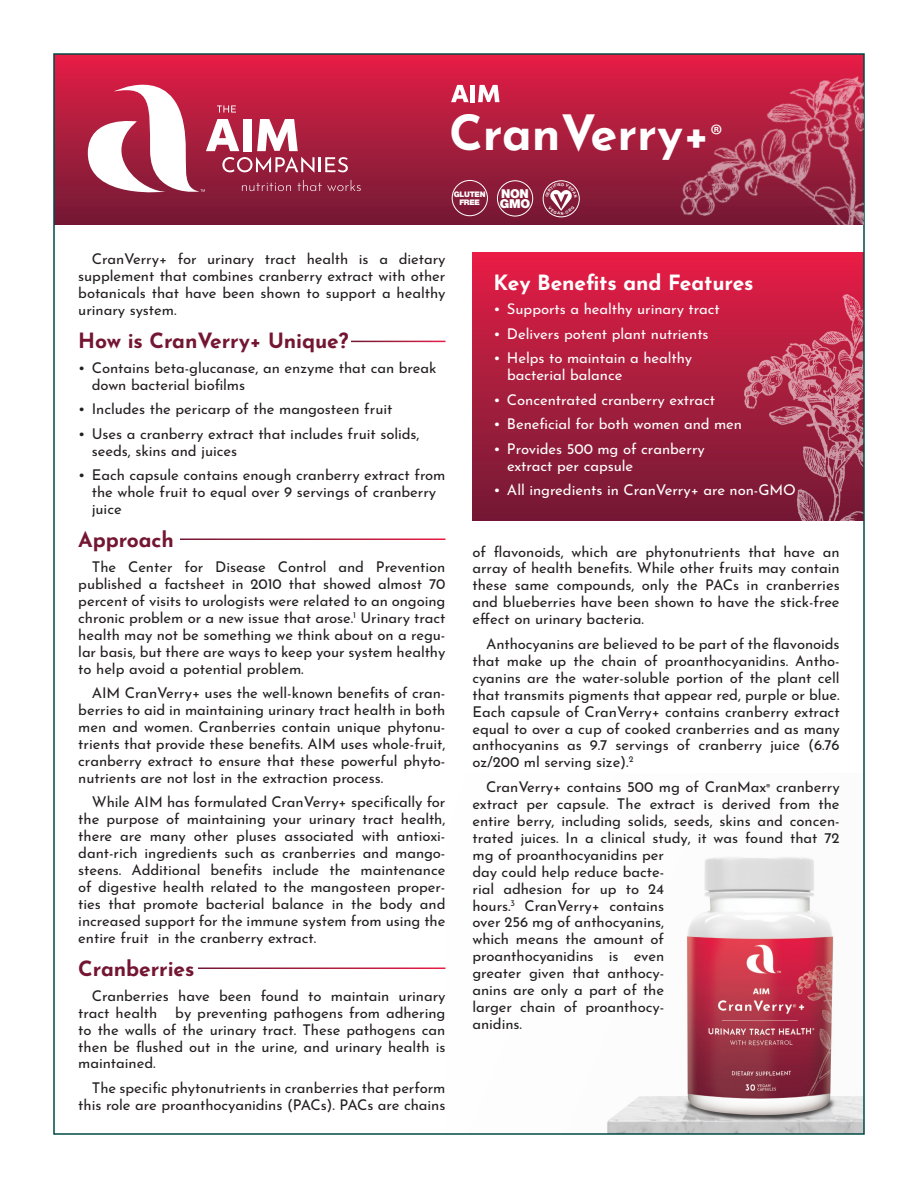
<style>
.page{position:relative;width:918px;height:1188px;background:#fff}
.page>*{position:absolute;margin:0;border:0;box-sizing:border-box;transform-origin:0 0}
.t1{font:700 48.6px "Josefin Sans";color:#fff}
.DS_subhead{font:700 21px "Josefin Sans";letter-spacing:-.005em;color:#741633}
.subhead_over_solid_b{font:700 21px "Josefin Sans";letter-spacing:-.005em;color:#fff}
.DS_body_copy{font:14.85px/17px "Josefin Sans";letter-spacing:-.005em;color:#231f20;text-align:justify}
.body_copy_bullets{font:14.85px/17px "Josefin Sans";letter-spacing:-.005em;color:#231f20}
.bullets_in_solid_box{font:14.85px/17px "Josefin Sans";letter-spacing:-.005em;color:#fff}
.Price{font:900 12.3px "Helvetica Neue LT Std";letter-spacing:-.03em;color:#fff}
.Price-2{font:900 7.65px "Helvetica Neue LT Std";letter-spacing:-.03em;color:#fff}
.s1{font-family:"Myriad Pro";font-weight:400;font-size:30px}
.s2{font-size:8.7px}
</style>
<div class="page">
<div style="left:54px;top:54px;width:810px;height:171px;background:linear-gradient(to bottom,#e51e46,#711c36)"></div>
<img style="left:607px;top:857px;width:255px;height:275px">
<div style="left:472px;top:253px;width:392px;height:267px;background:linear-gradient(to bottom,#e51e46,#701b35)"></div>
<svg style="left:88px;top:85px;width:273px;height:107px"></svg>
<img style="left:734px;top:252px;width:128px;height:268px">
<img style="left:665px;top:53px;width:199px;height:172px">
<svg style="left:451px;top:85px;width:18px;height:17px"></svg>
<hr style="left:471px;top:85px;width:4px;height:17px;background:#fff">
<svg style="left:478px;top:85px;width:22px;height:17px"></svg>
<div style="left:452px;top:180px;width:36px;height:36px;border:1px solid #fff;border-radius:50%"></div>
<div style="left:497px;top:180px;width:36px;height:36px;border:1px solid #fff;border-radius:50%"></div>
<div style="left:543px;top:180px;width:37px;height:37px;border:1px solid #fff;border-radius:50%"></div>
<svg style="left:545px;top:183px;width:32px;height:32px"></svg>
<p class="t1" style="left:449px;top:90px;width:275px">CranVerry+<span class="s1">®</span></p>
<p class="Price-2" style="left:454px;top:190px;width:33px">GLUTEN</p>
<p class="Price-2" style="left:459px;top:198px;width:22px">FREE</p>
<p class="Price" style="left:501px;top:186px;width:29px">NON</p>
<p class="Price" style="left:500px;top:197px;width:32px">GMO</p>
<p class="DS_body_copy" style="left:78px;top:249px;width:369px;text-indent:14px">CranVerry+ for urinary tract health is a dietary supplement that combines cranberry extract with other botanicals that have been shown to support a healthy urinary system.</p>
<p class="DS_subhead" style="left:78px;top:322px;width:272px">How is CranVerry+ Unique?</p>
<p class="body_copy_bullets" style="left:92px;top:357px;width:346px;text-indent:-14px">• Contains beta-glucanase, an enzyme that can break down bacterial biofilms</p>
<p class="body_copy_bullets" style="left:78px;top:399px;width:316px">• Includes the pericarp of the mangosteen fruit</p>
<p class="body_copy_bullets" style="left:92px;top:423px;width:329px;text-indent:-14px">• Uses a cranberry extract that includes fruit solids, seeds, skins and juices</p>
<p class="body_copy_bullets" style="left:92px;top:465px;width:355px;text-indent:-14px">• Each capsule contains enough cranberry extract from the whole fruit to equal over 9 servings of cranberry juice</p>
<p class="DS_subhead" style="left:78px;top:521px;width:97px">Approach</p>
<p class="DS_body_copy" style="left:78px;top:556px;width:369px;text-indent:14px">The Center for Disease Control and Prevention published a factsheet in 2010 that showed almost 70 percent of visits to urologists were related to an ongoing chronic problem or a new issue that arose.<sup>1</sup> Urinary tract health may not be something we think about on a regu&shy;lar basis, but there are ways to keep your system healthy to help avoid a potential problem.</p>
<p class="DS_body_copy" style="left:78px;top:682px;width:369px;text-indent:14px">AIM CranVerry+ uses the well-known benefits of cran&shy;berries to aid in maintaining urinary tract health in both men and women. Cranberries contain unique phytonu&shy;trients that provide these benefits. AIM uses whole-fruit, cranberry extract to ensure that these powerful phyto&shy;nutrients are not lost in the extraction process.</p>
<p class="DS_body_copy" style="left:78px;top:792px;width:369px;text-indent:14px">While AIM has formulated CranVerry+ specifically for the purpose of maintaining your urinary tract health, there are many other pluses associated with antioxi&shy;dant-rich ingredients such as cranberries and mango&shy;steens. Additional benefits include the maintenance of digestive health related to the mangosteen proper&shy;ties that promote bacterial balance in the body and increased support for the immune system from using the entire fruit in the cranberry extract.</p>
<p class="DS_subhead" style="left:78px;top:950px;width:118px">Cranberries</p>
<p class="DS_body_copy" style="left:78px;top:985px;width:369px;text-indent:14px">Cranberries have been found to maintain urinary tract health by preventing pathogens from adhering to the walls of the urinary tract. These pathogens can then be flushed out in the urine, and urinary health is maintained.</p>
<p class="DS_body_copy" style="left:78px;top:1077px;width:369px;text-align:right">The specific phytonutrients in cranberries that perform this role are proanthocyanidins (PACs). PACs are chains</p>
<p class="subhead_over_solid_b" style="left:494px;top:264px;width:262px">Key Benefits and Features</p>
<p class="bullets_in_solid_box" style="left:494px;top:299px;width:228px">• Supports a healthy urinary tract</p>
<p class="bullets_in_solid_box" style="left:494px;top:323px;width:217px">• Delivers potent plant nutrients</p>
<p class="bullets_in_solid_box" style="left:507px;top:348px;width:187px;text-indent:-14px">• Helps to maintain a healthy bacterial balance</p>
<p class="bullets_in_solid_box" style="left:494px;top:389px;width:223px">• Concentrated cranberry extract</p>
<p class="bullets_in_solid_box" style="left:494px;top:414px;width:250px">• Beneficial for both women and men</p>
<p class="bullets_in_solid_box" style="left:507px;top:438px;width:199px;text-indent:-14px">• Provides 500 mg of cranberry extract per capsule</p>
<p class="bullets_in_solid_box" style="left:494px;top:480px;width:304px">• All ingredients in CranVerry+ are non-GMO</p>
<p class="DS_body_copy" style="left:472px;top:541px;width:369px">of flavonoids, which are phytonutrients that have an array of health benefits. While other fruits may contain these same compounds, only the PACs in cranberries and blueberries have been shown to have the stick-free effect on urinary bacteria.</p>
<p class="DS_body_copy" style="left:472px;top:633px;width:369px;text-indent:14px">Anthocyanins are believed to be part of the flavonoids that make up the chain of proanthocyanidins. Antho&shy;cyanins are the water-soluble portion of the plant cell that transmits pigments that appear red, purple or blue.<br>Each capsule of CranVerry+ contains cranberry extract equal to over a cup of cooked cranberries and as many anthocyanins as 9.7 servings of cranberry juice (6.76 oz/200 ml serving size).<sup>2</sup></p>
<p class="DS_body_copy" style="left:472px;top:776px;width:369px;text-align:left;text-indent:14px">CranVerry+ contains 500 mg of CranMax<span class="s2">®</span> cranberry extract per capsule. The extract is derived from the entire berry, including solids, seeds, skins and concen&shy;trated juices. In a clinical study, it was found that 72 mg of proanthocyanidins per<br>day could help reduce bacte-<br>rial adhesion for up to 24<br>hours.<sup>3</sup> CranVerry+ contains<br>over 256 mg of anthocyanins,<br>which means the amount of<br>proanthocyanidins is even<br>greater given that anthocy-<br>anins are only a part of the<br>larger chain of proanthocy-<br>anidins.</p>
</div>
